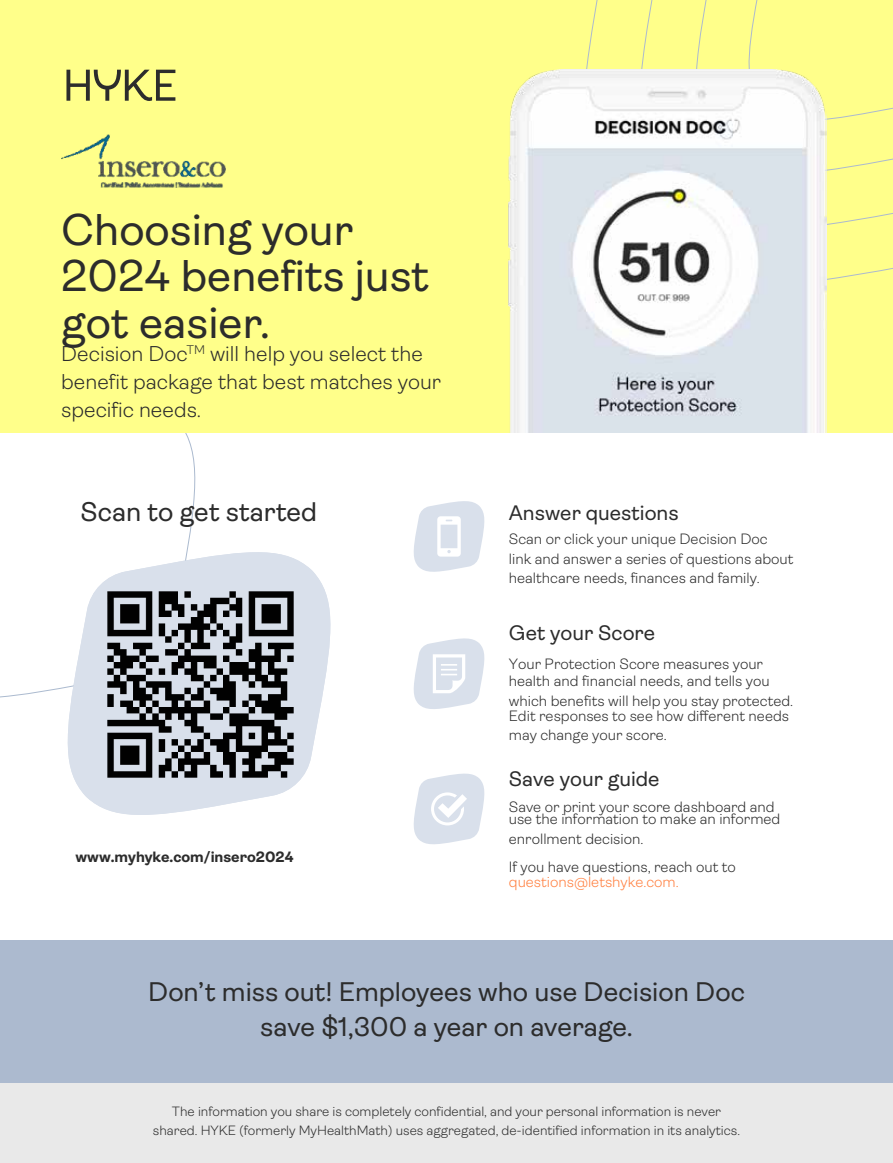
<style>
.page{position:relative;width:893px;height:1163px;background:#fff}
.page>*{position:absolute;margin:0;border:0;box-sizing:border-box;transform-origin:0 0}
.t1{font:44.55px/46.2px "Ambit";color:#2c2c2c}
.t2{font:27px/34.5px "Ambit";color:#2c2c2c;text-align:center}
.t3{font:300 21.45px/27.8px "Ambit";color:#2c2c2c}
.t4{font:21px "Ambit";color:#2c2c2c}
.t5{font:300 15px/19.2px "Ambit";color:#2c2c2c}
.t6{font:700 15px "Ambit";color:#2c2c2c}
.t7{font:300 15px "Ambit";color:#ff8040}
.t8{font:300 13.5px/18.3px "Ambit";color:#2c2c2c;text-align:center}
</style>
<div class="page">
<svg style="left:0;top:432px;width:201px;height:266px"></svg>
<div style="left:0;top:0;width:893px;height:432px;background:#ffff8a"></div>
<svg style="left:572px;top:0;width:321px;height:298px"></svg>
<img style="left:509px;top:70px;width:317px;height:362px">
<svg style="left:66px;top:70px;width:109px;height:31px"></svg>
<svg style="left:413px;top:773px;width:72px;height:72px"></svg>
<svg style="left:413px;top:638px;width:72px;height:71px"></svg>
<svg style="left:413px;top:501px;width:72px;height:71px"></svg>
<div style="left:0;top:940px;width:893px;height:143px;background:#acbacf"></div>
<div style="left:0;top:1083px;width:893px;height:79px;background:#e9e9e9"></div>
<svg style="left:63px;top:547px;width:268px;height:268px"></svg>
<img style="left:62px;top:135px;width:164px;height:53px">
<img style="left:80px;top:564px;width:241px;height:240px">
<h1 class="t1" style="left:61px;top:207px;width:369px">Choosing your<br>2024 benefits just got easier.</h1>
<h3 class="t3" style="left:61px;top:340px;width:381px">Decision Doc<sup>TM</sup> will help you select the benefit package that best matches your specific needs.</h3>
<h2 class="t2" style="left:81px;top:495px;width:238px">Scan to get started</h2>
<h3 class="t4" style="left:509px;top:501px;width:171px">Answer questions</h3>
<p class="t5" style="left:509px;top:529px;width:286px">Scan or click your unique Decision Doc link and answer a series of questions about healthcare needs, finances and family.</p>
<h3 class="t4" style="left:509px;top:621px;width:148px">Get your Score</h3>
<p class="t5" style="left:509px;top:655px;width:262px;line-height:17.1px">Your Protection Score measures your health and financial needs, and tells you</p>
<p class="t5" style="left:509px;top:693px;width:286px;line-height:15px">which benefits will help you stay protected.<br>Edit responses to see how different needs</p>
<p class="t5" style="left:509px;top:725px;width:160px">may change your score.</p>
<h3 class="t4" style="left:509px;top:767px;width:152px">Save your guide</h3>
<p class="t5" style="left:509px;top:801px;width:273px;line-height:12px">Save or print your score dashboard and use the information to make an informed</p>
<p class="t5" style="left:509px;top:825px;width:229px;line-height:27.6px">enrollment decision.<br>If you have questions, reach out to</p>
<p class="t7" style="left:509px;top:873px;width:171px">questions@letshyke.com.</p>
<p class="t6" style="left:75px;top:848px;width:220px">www.myhyke.com/insero2024</p>
<h2 class="t2" style="left:148px;top:975px;width:598px">Don’t miss out! Employees who use Decision Doc save $1,300 a year on average.</h2>
<p class="t8" style="left:153px;top:1102px;width:588px">The information you share is completely confidential, and your personal information is never shared. HYKE (formerly MyHealthMath) uses aggregated, de-identified information in its analytics.</p>
</div>
